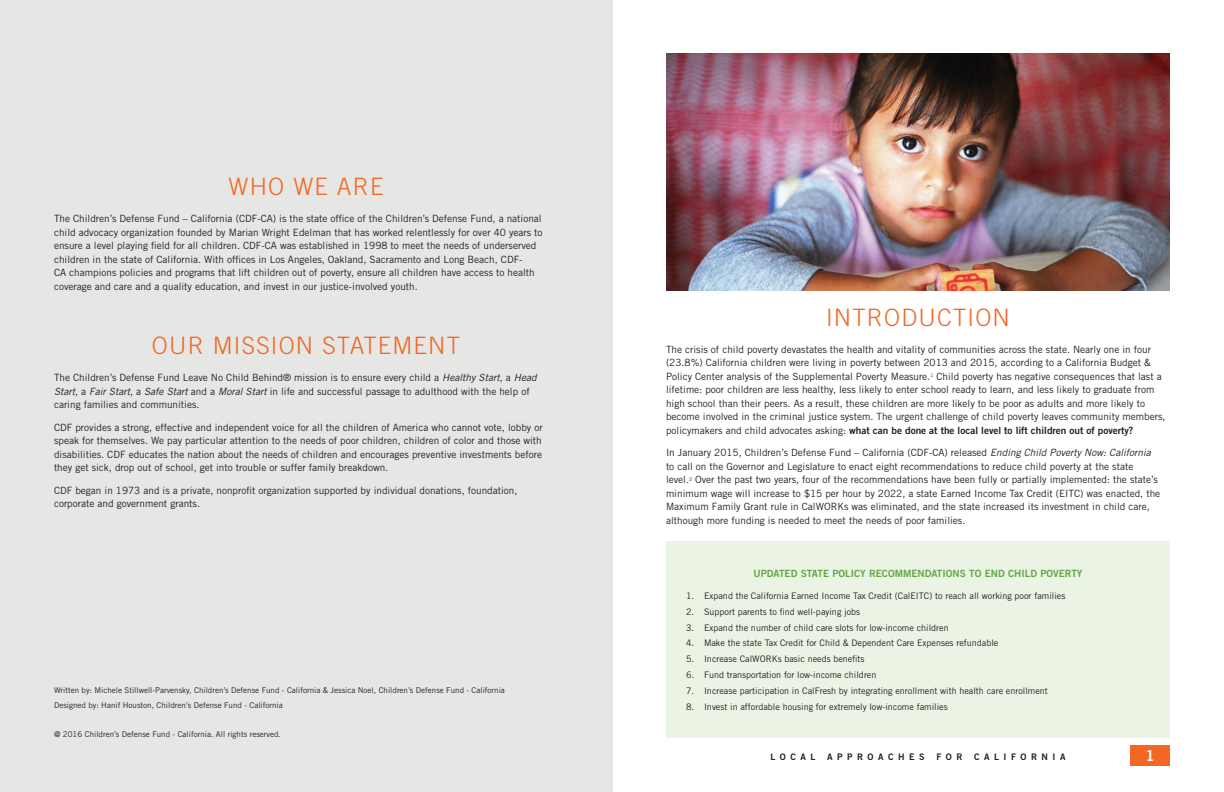
<style>
.page{position:relative;width:1224px;height:792px;background:#fff}
.page>*{position:absolute;margin:0;border:0;box-sizing:border-box;transform-origin:0 0}
.t1{font:300 24px "Trade Gothic";letter-spacing:.05em;color:#f16823}
.t2{font:15px "Trade Gothic Bold Two";color:#fff}
.t3{font:10px/13.5px "Trade Gothic";color:#231f20}
.t4{font:10px "Trade Gothic Bold Two";color:#231f20}
.t5{font:10px "Trade Gothic Bold Two";color:#62a744}
.t6{font:9px "Trade Gothic";color:#231f20}
.t7{font:9px "Trade Gothic Bold Two";letter-spacing:.5em;color:#231f20}
.t8{font:8px/14.6px "Trade Gothic";color:#231f20}
.s1{font-style:italic}
.s2{font-family:"Trade Gothic"}
</style>
<div class="page">
<div style="left:1130px;top:746px;width:40px;height:20px;background:#f26722"></div>
<div style="left:0;top:0;width:612px;height:792px;background:#e6e6e5"></div>
<img style="left:666px;top:53px;width:504px;height:238px">
<div style="left:666px;top:542px;width:504px;height:196px;background:#ebf3e5"></div>
<h1 class="t1" style="left:229px;top:178px;width:156px">WHO WE ARE</h1>
<p class="t3" style="left:54px;top:213px;width:490px">The Children’s Defense Fund – California (CDF-CA) is the state office of the Children’s Defense Fund, a national child advocacy organization founded by Marian Wright Edelman that has worked relentlessly for over 40 years to ensure a level playing field for all children. CDF-CA was established in 1998 to meet the needs of underserved children in the state of California. With offices in Los Angeles, Oakland, Sacramento and Long Beach, CDF-<br>CA champions policies and programs that lift children out of poverty, ensure all children have access to health coverage and care and a quality education, and invest in our justice-involved youth.</p>
<h1 class="t1" style="left:152px;top:337px;width:310px">OUR MISSION STATEMENT</h1>
<p class="t3" style="left:54px;top:372px;width:484px">The Children’s Defense Fund Leave No Child Behind® mission is to ensure every child a <span class="s1">Healthy Start</span>, a <span class="s1">Head<br>Start</span>, a <span class="s1">Fair Start</span>, a <span class="s1">Safe Start</span> and a <span class="s1">Moral Start</span> in life and successful passage to adulthood with the help of caring families and communities.</p>
<p class="t3" style="left:54px;top:422px;width:490px;text-align:justify">CDF provides a strong, effective and independent voice for all the children of America who cannot vote, lobby or speak for themselves. We pay particular attention to the needs of poor children, children of color and those with disabilities. CDF educates the nation about the needs of children and encourages preventive investments before they get sick, drop out of school, get into trouble or suffer family breakdown.</p>
<p class="t3" style="left:54px;top:485px;width:465px">CDF began in 1973 and is a private, nonprofit organization supported by individual donations, foundation, corporate and government grants.</p>
<p class="t8" style="left:54px;top:684px;width:452px">Written by: Michele Stillwell-Parvensky, Children’s Defense Fund - California &amp; Jessica Noel, Children’s Defense Fund - California<br>Designed by: Hanif Houston, Children’s Defense Fund - California</p>
<p class="t8" style="left:54px;top:728px;width:229px">@ 2016 Children’s Defense Fund - California. All rights reserved.</p>
<h1 class="t1" style="left:826px;top:308px;width:185px">INTRODUCTION</h1>
<p class="t3" style="left:666px;top:344px;width:501px">The crisis of child poverty devastates the health and vitality of communities across the state. Nearly one in four (23.8%) California children were living in poverty between 2013 and 2015, according to a California Budget &amp; Policy Center analysis of the Supplemental Poverty Measure.<sup>1</sup> Child poverty has negative consequences that last a lifetime: poor children are less healthy, less likely to enter school ready to learn, and less likely to graduate from high school than their peers. As a result, these children are more likely to be poor as adults and more likely to become involved in the criminal justice system. The urgent challenge of child poverty leaves community members,</p>
<p class="t4" style="left:666px;top:427px;width:469px"><span class="s2">policymakers and child advocates asking:</span> what can be done at the local level to lift children out of poverty?</p>
<p class="t3" style="left:666px;top:447px;width:496px">In January 2015, Children’s Defense Fund – California (CDF-CA) released <span class="s1">Ending Child Poverty Now: California </span>to call on the Governor and Legislature to enact eight recommendations to reduce child poverty at the state level.<sup>2</sup> Over the past two years, four of the recommendations have been fully or partially implemented: the state’s minimum wage will increase to $15 per hour by 2022, a state Earned Income Tax Credit (EITC) was enacted, the Maximum Family Grant rule in CalWORKs was eliminated, and the state increased its investment in child care, although more funding is needed to meet the needs of poor families.</p>
<p class="t5" style="left:754px;top:570px;width:330px">UPDATED STATE POLICY RECOMMENDATIONS TO END CHILD POVERTY</p>
<p class="t6" style="left:686px;top:592px;width:381px">1. Expand the California Earned Income Tax Credit (CalEITC) to reach all working poor families</p>
<p class="t6" style="left:686px;top:608px;width:176px">2. Support parents to find well-paying jobs</p>
<p class="t6" style="left:686px;top:624px;width:264px">3. Expand the number of child care slots for low-income children</p>
<p class="t6" style="left:686px;top:640px;width:314px">4. Make the state Tax Credit for Child &amp; Dependent Care Expenses refundable</p>
<p class="t6" style="left:686px;top:656px;width:180px">5. Increase CalWORKs basic needs benefits</p>
<p class="t6" style="left:686px;top:672px;width:192px">6. Fund transportation for low-income children</p>
<p class="t6" style="left:686px;top:688px;width:363px">7. Increase participation in CalFresh by integrating enrollment with health care enrollment</p>
<p class="t6" style="left:686px;top:703px;width:263px">8. Invest in affordable housing for extremely low-income families</p>
<p class="t7" style="left:770px;top:754px;width:47px">LOCAL</p>
<p class="t7" style="left:827px;top:754px;width:99px">APPROACHES</p>
<p class="t7" style="left:936px;top:754px;width:28px">FOR</p>
<p class="t7" style="left:974px;top:754px;width:93px">CALIFORNIA</p>
<h2 class="t2" style="left:1145px;top:750px;width:11px">1</h2>
</div>
